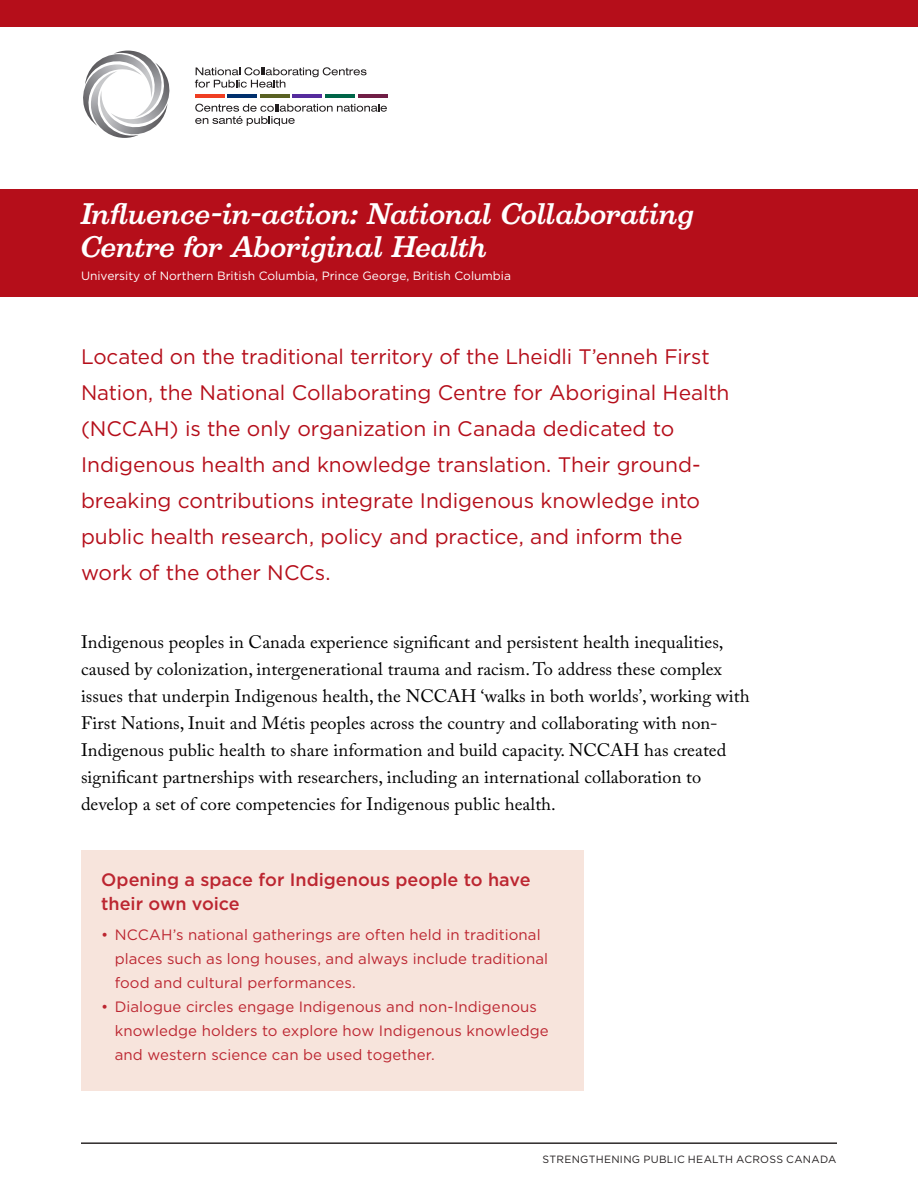
<style>
.page{position:relative;width:918px;height:1188px;background:#fff}
.page>*{position:absolute;margin:0;border:0;box-sizing:border-box;transform-origin:0 0}
.t1{font:italic 500 27px/33px "Belizio";letter-spacing:-.01em;color:#fff}
.t2{font:21px/36px "Gotham HTF";letter-spacing:-.005em;color:#b50e1a}
.t3{font:18px/27px "Adobe Caslon Pro";letter-spacing:.005em;color:#000}
.t4{font:500 18px/24px "Gotham HTF";color:#b50e1a}
.t5{font:15px/24px "Gotham HTF";letter-spacing:.005em;color:#b50e1a}
.t6{font:12px "Gotham HTF";color:#fff}
.t7{font:10.5px "Gotham HTF";letter-spacing:.025em;color:#231f20}
</style>
<div class="page">
<div style="left:0;top:0;width:918px;height:27px;background:#b50e1a"></div>
<div style="left:0;top:189px;width:918px;height:108px;background:#b50e1a"></div>
<hr style="left:81px;top:1143px;width:756px;height:1px;background:#231f20">
<div style="left:81px;top:850px;width:502px;height:240px;background:#f7e2d9"></div>
<hr style="left:358px;top:94px;width:29px;height:4px;background:#701e45">
<hr style="left:325px;top:94px;width:30px;height:4px;background:#006548">
<hr style="left:293px;top:94px;width:29px;height:4px;background:#552b9d">
<hr style="left:260px;top:94px;width:30px;height:4px;background:#596123">
<hr style="left:228px;top:94px;width:29px;height:4px;background:#00306d">
<hr style="left:195px;top:94px;width:30px;height:4px;background:#ef3e22">
<svg style="left:195px;top:67px;width:172px;height:21px"></svg>
<svg style="left:195px;top:104px;width:192px;height:22px"></svg>
<svg style="left:83px;top:51px;width:87px;height:87px"></svg>
<h1 class="t1" style="left:81px;top:198px;width:615px">Influence-in-action: National Collaborating<br>Centre for Aboriginal Health</h1>
<p class="t6" style="left:81px;top:269px;width:432px">University of Northern British Columbia, Prince George, British Columbia</p>
<p class="t2" style="left:81px;top:338px;width:650px">Located on the traditional territory of the Lheidli T’enneh First Nation, the National Collaborating Centre for Aboriginal Health (NCCAH) is the only organization in Canada dedicated to Indigenous health and knowledge translation. Their ground&shy;breaking contributions integrate Indigenous knowledge into public health research, policy and practice, and inform the work of the other NCCs.</p>
<p class="t3" style="left:81px;top:628px;width:670px">Indigenous peoples in Canada experience significant and persistent health inequalities, caused by colonization, intergenerational trauma and racism. To address these complex issues that underpin Indigenous health, the NCCAH ‘walks in both worlds’, working with First Nations, Inuit and Métis peoples across the country and collaborating with non-Indigenous public health to share information and build capacity. NCCAH has created significant partnerships with researchers, including an international collaboration to develop a set of core competencies for Indigenous public health.</p>
<p class="t4" style="left:101px;top:867px;width:431px">Opening a space for Indigenous people to have their own voice</p>
<p class="t5" style="left:115px;top:923px;width:435px;text-indent:-14px">• NCCAH’s national gatherings are often held in traditional places such as long houses, and always include traditional food and cultural performances.</p>
<p class="t5" style="left:115px;top:995px;width:436px;text-indent:-14px">• Dialogue circles engage Indigenous and non-Indigenous knowledge holders to explore how Indigenous knowledge and western science can be used together.</p>
<p class="t7" style="left:543px;top:1153px;width:295px">STRENGTHENING PUBLIC HEALTH ACROSS CANADA</p>
</div>
